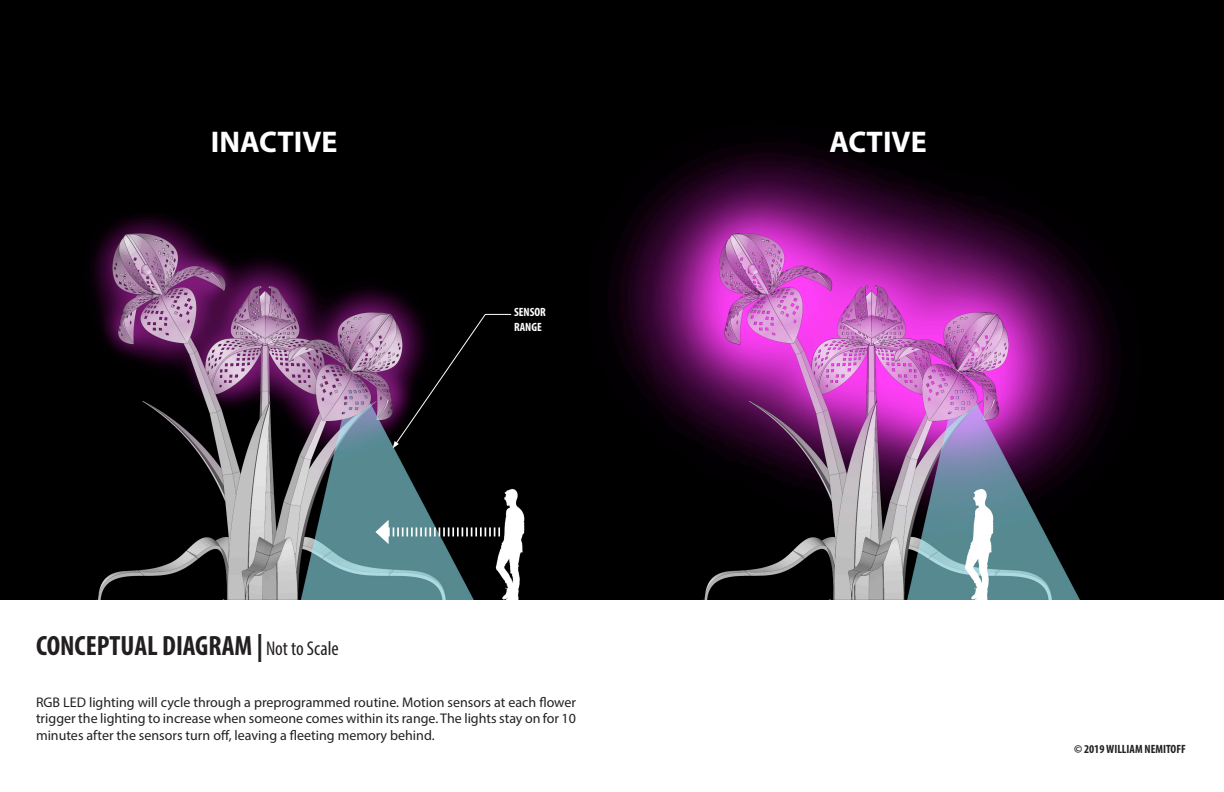
<style>
.page{position:relative;width:1224px;height:792px;background:#000}
.page>*{position:absolute;margin:0;border:0;box-sizing:border-box;transform-origin:0 0}
.t1{font:700 30px "Myriad Pro";color:#fff}
.t2{font:700 condensed 28px "Myriad Pro";color:#231f20}
.t3{font:14px/16.8px "Myriad Pro";color:#231f20;text-align:justify}
.t4{font:700 condensed 12px "Myriad Pro";color:#231f20}
.t5{font:700 condensed 12px/14.4px "Myriad Pro";color:#fff}
.s1{font-weight:400;font-size:20px}
</style>
<div class="page">
<img style="left:93px;top:217px;width:432px;height:383px">
<img style="left:618px;top:152px;width:493px;height:448px">
<div style="left:0;top:600px;width:1224px;height:192px;background:#fff"></div>
<svg style="left:393px;top:313px;width:119px;height:135px"></svg>
<svg style="left:375px;top:520px;width:125px;height:24px"></svg>
<h1 class="t1" style="left:211px;top:122px;width:128px">INACTIVE</h1>
<h1 class="t1" style="left:829px;top:122px;width:99px">ACTIVE</h1>
<h2 class="t2" style="left:36px;top:628px;width:304px">CONCEPTUAL DIAGRAM | <span class="s1">Not to Scale</span></h2>
<p class="t5" style="left:514px;top:305px;width:33px">SENSOR<br>RANGE</p>
<p class="t3" style="left:36px;top:693px;width:542px">RGB LED lighting will cycle through a preprogrammed routine. Motion sensors at each flower trigger the lighting to increase when someone comes within its range. The lights stay on for 10 minutes after the sensors turn off, leaving a fleeting memory behind.</p>
<p class="t4" style="left:1074px;top:742px;width:113px">© 2019 WILLIAM NEMITOFF</p>
</div>
